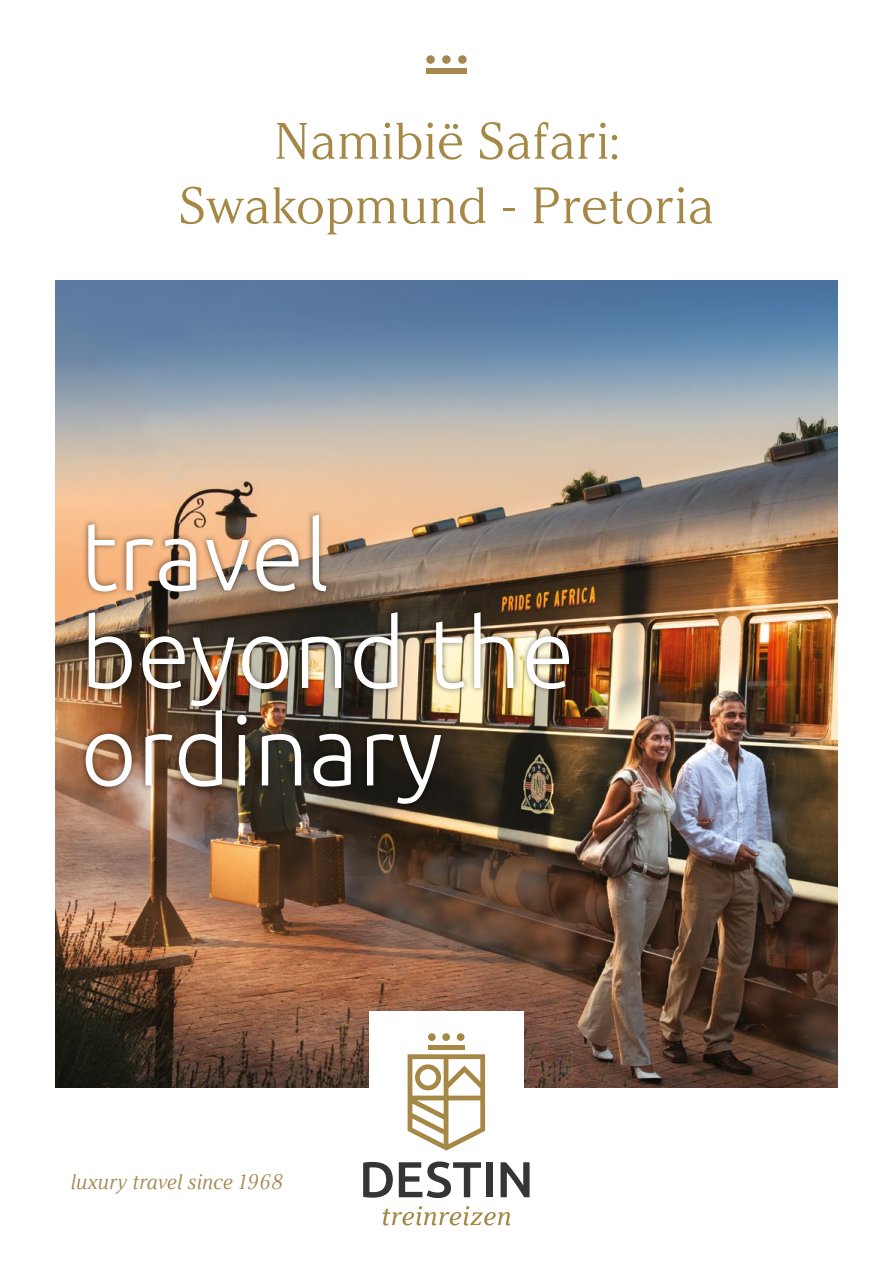
<style>
.page{position:relative;width:893px;height:1263px;background:#fff}
.page>*{position:absolute;margin:0;border:0;box-sizing:border-box;transform-origin:0 0}
.t1{font:300 97.5px/97.5px "Ubuntu";color:#fff}
.t2{font:51px/64.5px "Argesta Display";color:#a58845;text-align:center}
.t3{font:italic 21px "Argesta Display";color:#a5884e}
</style>
<div class="page">
<img style="left:56px;top:280px;width:782px;height:573px">
<img style="left:56px;top:853px;width:782px;height:235px">
<div style="left:369px;top:1011px;width:155px;height:230px;background:#fff"></div>
<div style="left:80px;top:509px;width:496px;height:300px;background:#000;opacity:.51"></div>
<div style="left:426px;top:55px;width:9px;height:9px;background:#a5884e;border-radius:50%"></div>
<div style="left:442px;top:55px;width:9px;height:9px;background:#a5884e;border-radius:50%"></div>
<div style="left:458px;top:55px;width:9px;height:9px;background:#a5884e;border-radius:50%"></div>
<div style="left:426px;top:68px;width:40px;height:5px;background:#a5884e"></div>
<svg style="left:363px;top:1162px;width:30px;height:36px"></svg>
<svg style="left:399px;top:1161px;width:82px;height:37px"></svg>
<div style="left:486px;top:1162px;width:6px;height:35px;background:#353534"></div>
<svg style="left:501px;top:1162px;width:29px;height:35px"></svg>
<div style="left:428px;top:1033px;width:8px;height:8px;background:#a58845;border-radius:50%"></div>
<div style="left:442px;top:1033px;width:8px;height:8px;background:#a58845;border-radius:50%"></div>
<div style="left:457px;top:1033px;width:7px;height:8px;background:#a58845;border-radius:50%"></div>
<hr style="left:428px;top:1045px;width:36px;height:4px;background:#a58845">
<svg style="left:408px;top:1054px;width:77px;height:96px"></svg>
<svg style="left:382px;top:1206px;width:128px;height:19px"></svg>
<p class="t2" style="left:179px;top:109px;width:537px">Namibië Safari:<br>Swakopmund - Pretoria</p>
<h1 class="t1" style="left:80px;top:504px;width:496px">travel beyond the ordinary</h1>
<p class="t3" style="left:70px;top:1169px;width:214px">luxury travel since 1968</p>
</div>
